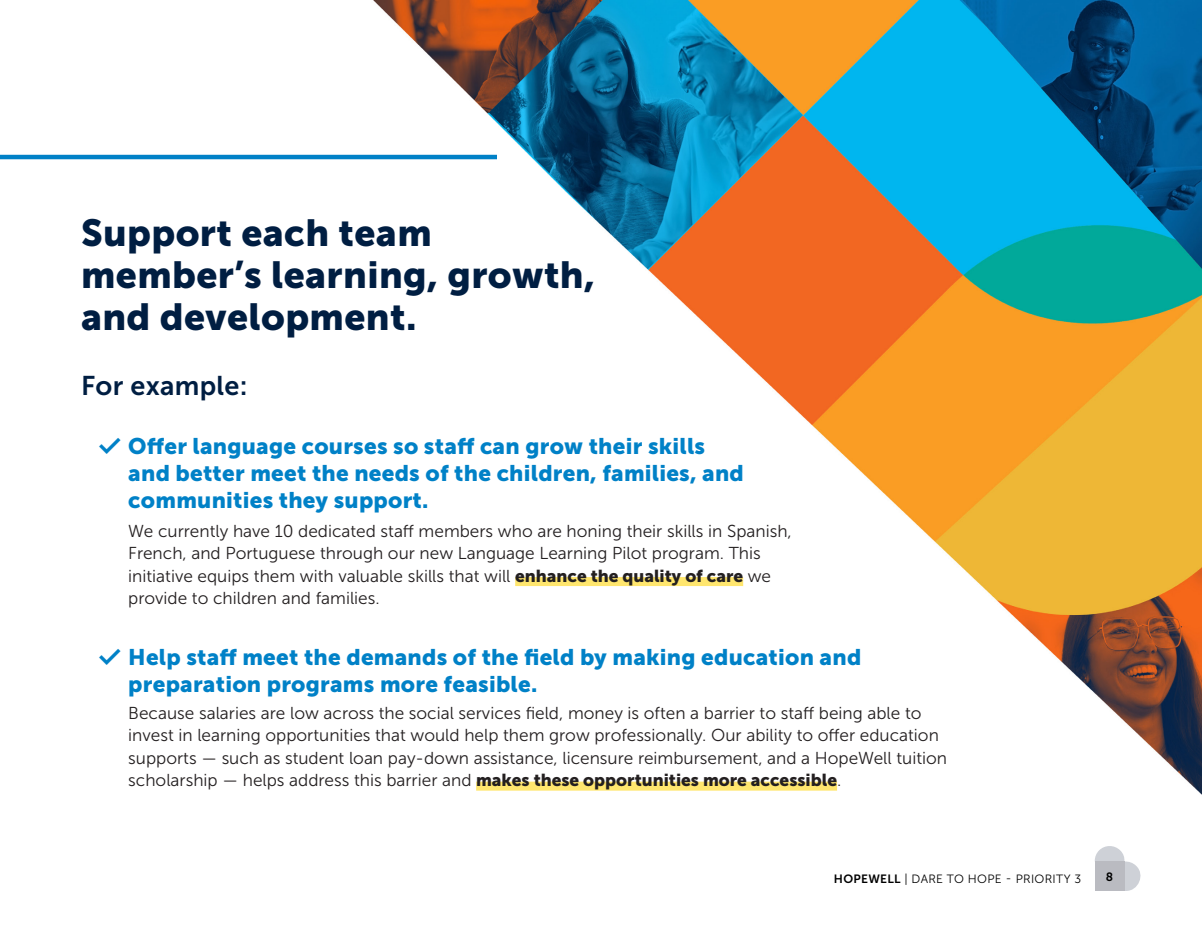
<style>
.page{position:relative;width:1202px;height:945px;background:#fff}
.page>*{position:absolute;margin:0;border:0;box-sizing:border-box;transform-origin:0 0}
.paragraph_style_1{font:37.5px/42px "Museo Sans 900";letter-spacing:.01em;color:#001e42}
.paragraph_style_1-2{font:27px "Museo Sans 700";letter-spacing:.01em;color:#001e42}
.t1{font:22.5px/27px "Museo Sans 900";letter-spacing:.01em;color:#0081c7}
.paragraph_style_1-3{font:17.25px/22.5px "Museo Sans 300";color:#231f20}
.t2{font:12px "Museo Sans 300";letter-spacing:.025em;color:#000}
.t3{font:12px "Museo Sans 700";color:#000}
.s1{font-family:"Museo Sans 900"}
.s2{font-family:"Museo Sans 700"}
</style>
<div class="page">
<img style="left:2px;top:0;width:1200px;height:795px">
<hr style="left:0;top:155px;width:497px;height:4px;background:#0081c7">
<svg style="left:1095px;top:846px;width:46px;height:45px"></svg>
<div style="left:1094px;top:862px;width:30px;height:29px;background:#babbc1"></div>
<div style="left:515px;top:577px;width:228px;height:9px;background:#ffe66e"></div>
<div style="left:476px;top:782px;width:361px;height:9px;background:#ffe66e"></div>
<svg style="left:99px;top:438px;width:22px;height:16px"></svg>
<svg style="left:99px;top:648px;width:22px;height:17px"></svg>
<p class="paragraph_style_1" style="left:81px;top:211px;width:515px">Support each team member’s learning, growth, and development.</p>
<p class="paragraph_style_1-2" style="left:81px;top:371px;width:168px">For example:</p>
<p class="t1" style="left:128px;top:433px;width:617px">Offer language courses so staff can grow their skills and better meet the needs of the children, families, and communities they support.</p>
<p class="paragraph_style_1-3" style="left:128px;top:520px;width:665px">We currently have 10 dedicated staff members who are honing their skills in Spanish, French, and Portuguese through our new Language Learning Pilot program. This initiative equips them with valuable skills that will <span class="s1">enhance the quality of care</span> we provide to children and families.</p>
<p class="t1" style="left:128px;top:643px;width:734px">Help staff meet the demands of the field by making education and preparation programs more feasible.</p>
<p class="paragraph_style_1-3" style="left:128px;top:702px;width:820px">Because salaries are low across the social services field, money is often a barrier to staff being able to invest in learning opportunities that would help them grow professionally. Our ability to offer education supports — such as student loan pay-down assistance, licensure reimbursement, and a HopeWell tuition scholarship — helps address this barrier and <span class="s1">makes these opportunities more accessible</span>.</p>
<p class="t2" style="left:834px;top:872px;width:249px"><span class="s2">HOPEWELL</span> | DARE TO HOPE - PRIORITY 3</p>
<p class="t3" style="left:1105px;top:870px;width:9px">8</p>
</div>
